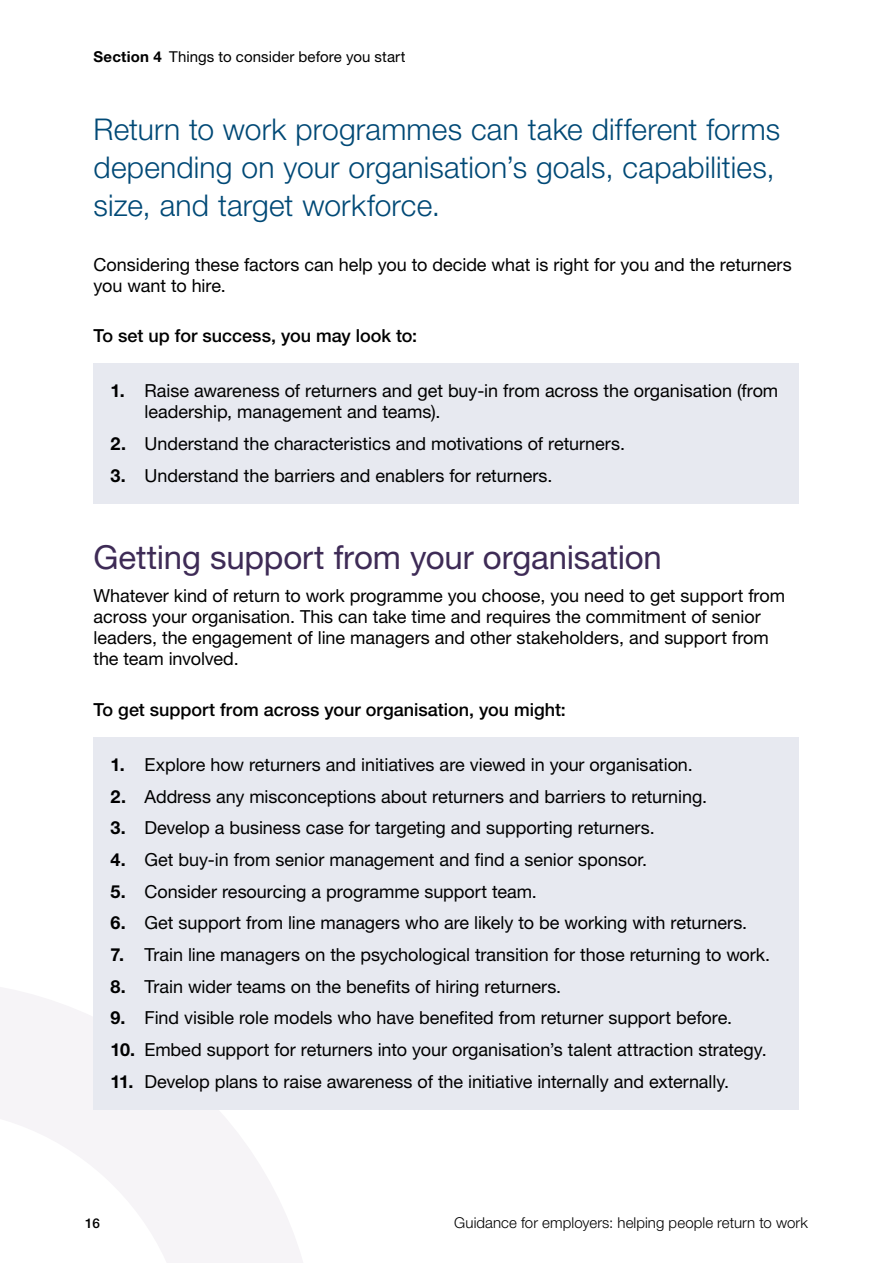
<style>
.page{position:relative;width:893px;height:1263px;background:#fff}
.page>*{position:absolute;margin:0;border:0;box-sizing:border-box;transform-origin:0 0}
.Heading_3{font:33px "Helvetica Neue LT Pro";letter-spacing:-.005em;color:#3e2b56}
.Introduction{font:300 30px/37.5px "Helvetica Neue LT Pro";letter-spacing:.005em;color:#004976}
.Body_Copy{font:18px/21px "Helvetica Neue LT Pro";letter-spacing:-.005em;color:#000}
.Body_Copy_Bold{font:500 18px "Helvetica Neue LT Pro";color:#000}
.t1{font:300 15px "Helvetica Neue LT Pro";letter-spacing:.005em;color:#000}
.t2{font:15px "Helvetica Neue LT Pro";letter-spacing:.005em;color:#000}
.t3{font:500 13.5px "Helvetica Neue LT Pro";color:#000}
.s1{font-weight:700}
</style>
<div class="page">
<svg style="left:0;top:938px;width:303px;height:325px;fill:#f6f4f7"></svg>
<div style="left:94px;top:363px;width:705px;height:77px;background:#e7e9f0"></div>
<div style="left:94px;top:416px;width:705px;height:56px;background:#e7e9f0"></div>
<div style="left:94px;top:447px;width:705px;height:57px;background:#e7e9f0"></div>
<div style="left:94px;top:737px;width:705px;height:56px;background:#e7e9f0"></div>
<div style="left:94px;top:769px;width:705px;height:56px;background:#e7e9f0"></div>
<div style="left:94px;top:800px;width:705px;height:57px;background:#e7e9f0"></div>
<div style="left:94px;top:832px;width:705px;height:56px;background:#e7e9f0"></div>
<div style="left:94px;top:863px;width:705px;height:57px;background:#e7e9f0"></div>
<div style="left:94px;top:895px;width:705px;height:56px;background:#e7e9f0"></div>
<div style="left:94px;top:927px;width:705px;height:56px;background:#e7e9f0"></div>
<div style="left:94px;top:958px;width:705px;height:57px;background:#e7e9f0"></div>
<div style="left:94px;top:990px;width:705px;height:56px;background:#e7e9f0"></div>
<div style="left:94px;top:1022px;width:705px;height:56px;background:#e7e9f0"></div>
<div style="left:94px;top:1053px;width:705px;height:57px;background:#e7e9f0"></div>
<p class="t2" style="left:94px;top:47px;width:313px"><span class="s1">Section 4</span> Things to consider before you start</p>
<p class="Introduction" style="left:94px;top:110px;width:688px">Return to work programmes can take different forms depending on your organisation’s goals, capabilities, size, and target workforce.</p>
<p class="Body_Copy" style="left:94px;top:253px;width:700px">Considering these factors can help you to decide what is right for you and the returners you want to hire.</p>
<p class="Body_Copy_Bold" style="left:94px;top:325px;width:325px">To set up for success, you may look to:</p>
<p class="Body_Copy" style="left:145px;top:380px;width:635px;text-indent:-34px"><span class="s1">1.</span> Raise awareness of returners and get buy-in from across the organisation (from leadership, management and teams).</p>
<p class="Body_Copy" style="left:111px;top:433px;width:516px"><span class="s1">2.</span> Understand the characteristics and motivations of returners.</p>
<p class="Body_Copy" style="left:111px;top:464px;width:443px"><span class="s1">3.</span> Understand the barriers and enablers for returners.</p>
<h3 class="Heading_3" style="left:94px;top:537px;width:570px">Getting support from your organisation</h3>
<p class="Body_Copy" style="left:94px;top:585px;width:693px">Whatever kind of return to work programme you choose, you need to get support from across your organisation. This can take time and requires the commitment of senior leaders, the engagement of line managers and other stakeholders, and support from the team involved.</p>
<p class="Body_Copy_Bold" style="left:94px;top:699px;width:474px">To get support from across your organisation, you might:</p>
<p class="Body_Copy" style="left:111px;top:754px;width:584px"><span class="s1">1.</span> Explore how returners and initiatives are viewed in your organisation.</p>
<p class="Body_Copy" style="left:111px;top:786px;width:598px"><span class="s1">2.</span> Address any misconceptions about returners and barriers to returning.</p>
<p class="Body_Copy" style="left:111px;top:817px;width:546px"><span class="s1">3.</span> Develop a business case for targeting and supporting returners.</p>
<p class="Body_Copy" style="left:111px;top:849px;width:538px"><span class="s1">4.</span> Get buy-in from senior management and find a senior sponsor.</p>
<p class="Body_Copy" style="left:111px;top:880px;width:428px"><span class="s1">5.</span> Consider resourcing a programme support team.</p>
<p class="Body_Copy" style="left:111px;top:912px;width:638px"><span class="s1">6.</span> Get support from line managers who are likely to be working with returners.</p>
<p class="Body_Copy" style="left:111px;top:944px;width:661px"><span class="s1">7.</span> Train line managers on the psychological transition for those returning to work.</p>
<p class="Body_Copy" style="left:111px;top:975px;width:452px"><span class="s1">8.</span> Train wider teams on the benefits of hiring returners.</p>
<p class="Body_Copy" style="left:111px;top:1007px;width:623px"><span class="s1">9.</span> Find visible role models who have benefited from returner support before.</p>
<p class="Body_Copy" style="left:111px;top:1039px;width:658px"><span class="s1">10.</span> Embed support for returners into your organisation’s talent attraction strategy.</p>
<p class="Body_Copy" style="left:111px;top:1070px;width:620px"><span class="s1">11.</span> Develop plans to raise awareness of the initiative internally and externally.</p>
<p class="t3" style="left:85px;top:1215px;width:17px">16</p>
<p class="t1" style="left:454px;top:1213px;width:355px">Guidance for employers: helping people return to work</p>
</div>
